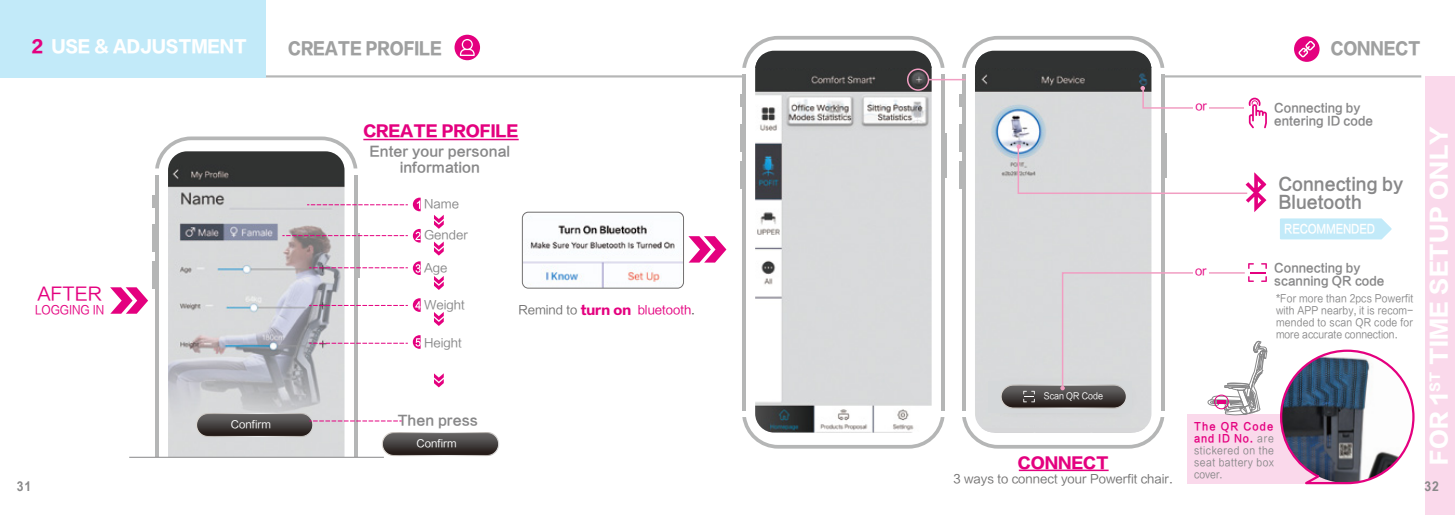
<style>
.page{position:relative;width:1455px;height:515px;background:#fff}
.page>*{position:absolute;margin:0;border:0;box-sizing:border-box;transform-origin:0 0}
.t1{font:21px "FZLTTHJW GB1 0";letter-spacing:.025em;color:#fff}
.t2{font:18px "FZLTHJW GB1 0";color:#e4007f}
.t3{font:17.4px/18px "FZLTCHJW GB1 0";color:#888889;scale:.95 1}
.t4{font:16.5px "FZLTTHJW GB1 0";color:#9fa0a0;scale:.9 1}
.t5{font:16.5px "FZLTTHJW GB1 0";color:#fff;scale:.95 1}
.t6{font:15px "FZLTTHJW GB1 0";color:#e4007f}
.t7{font:13.5px/16.5px "FZLTZHK GBK1 0";color:#888889;text-align:center}
.t8{font:700 13.5px "Arial Narrow";color:#888889;scale:1.1 1}
.t9{font:12px/13.5px "FZLTCHJW GB1 0";color:#888889;scale:.95 1}
.t10{font:12px "FZLTHJW GB1 0";color:#727171}
.t11{font:12px "FZLTHJW GB1 0";color:#e4007f}
.t12{font:12px "FZLTHJW GB1 0";color:#888889}
.t13{font:12px "FZLTZHK GBK1 0";letter-spacing:-.025em;color:#fff;scale:.82 1}
.t14{font:12px "FZLTHJW GB1 0";color:#e4007f;scale:.9 1}
.t15{font:10.5px/12px "FZLTHJW GB1 0";letter-spacing:.025em;color:#888889;text-align:justify;scale:.9 1}
.t16{font:10.5px/12px "FZLTZHK GBK1 0";letter-spacing:.12em;color:#e4007f;scale:.9 1}
.t17{font:10.5px "FZLTHJW GB1 0";color:#fff}
.t18{font:9px "FZLTHJW GB1 0";color:#fff;scale:.9 1}
.s1{color:#e4007f}
.s2{color:#727171}
.s3{font-family:"FZLTTHJW GB1 0"}
.s4{color:#595757}
.s5{font-family:"FZLTHJW GB1 0";color:#888889}
</style>
<div class="page">
<hr style="left:206px;top:75px;width:1215px;height:2px;background:#b5b6b6">
<div style="left:962px;top:70px;width:200px;height:20px;background:#fff"></div>
<img style="left:975px;top:68px;width:176px;height:195px">
<svg style="left:959px;top:94px;width:2px;height:13px"></svg>
<hr style="left:959px;top:123px;width:2px;height:28px;background:#b5b6b6">
<hr style="left:959px;top:161px;width:2px;height:27px;background:#b5b6b6">
<hr style="left:1164px;top:133px;width:2px;height:45px;background:#b5b6b6">
<svg style="left:962px;top:36px;width:202px;height:32px"></svg>
<svg style="left:1161px;top:74px;width:3px;height:189px"></svg>
<svg style="left:961px;top:74px;width:4px;height:189px"></svg>
<div style="left:743px;top:64px;width:218px;height:20px;background:#fff"></div>
<svg style="left:382px;top:432px;width:116px;height:23px;background:#44403f"></svg>
<div style="left:382px;top:432px;width:117px;height:24px;border:1px solid #fff;border-radius:11px"></div>
<div style="left:1186px;top:414px;width:165px;height:70px;background:#fad9eb"></div>
<div style="left:1424px;top:76px;width:30px;height:438px;background:#fad9eb"></div>
<div style="left:0;top:0;width:265px;height:77px;background:#c2eaf9"></div>
<svg style="left:153px;top:195px;width:2px;height:13px"></svg>
<hr style="left:153px;top:224px;width:2px;height:28px;background:#b5b6b6">
<hr style="left:153px;top:261px;width:2px;height:28px;background:#b5b6b6">
<hr style="left:357px;top:233px;width:2px;height:45px;background:#b5b6b6">
<svg style="left:155px;top:136px;width:202px;height:32px"></svg>
<hr style="left:354px;top:175px;width:3px;height:336px;background:#b5b6b6">
<hr style="left:155px;top:175px;width:4px;height:336px;background:#b5b6b6">
<img style="left:168px;top:151px;width:176px;height:305px">
<div style="left:126px;top:457px;width:261px;height:57px;background:#fff"></div>
<hr style="left:129px;top:456px;width:255px;height:1px;background:#888889">
<svg style="left:1140px;top:86px;width:126px;height:42px"></svg>
<svg style="left:1293px;top:36px;width:26px;height:26px"></svg>
<svg style="left:1298px;top:41px;width:17px;height:16px"></svg>
<div style="left:454px;top:35px;width:26px;height:25px;background:#e4007f;border-radius:50%"></div>
<svg style="left:460px;top:39px;width:14px;height:17px"></svg>
<svg style="left:110px;top:287px;width:38px;height:26px"></svg>
<svg style="left:688px;top:236px;width:38px;height:26px"></svg>
<svg style="left:1280px;top:218px;width:111px;height:21px;background:#c5ebf9"></svg>
<div style="left:1193px;top:100px;width:15px;height:11px;background:#fff"></div>
<svg style="left:307px;top:197px;width:113px;height:14px"></svg>
<svg style="left:282px;top:229px;width:138px;height:13px"></svg>
<svg style="left:309px;top:261px;width:111px;height:14px"></svg>
<svg style="left:309px;top:298px;width:111px;height:14px"></svg>
<svg style="left:309px;top:335px;width:111px;height:13px"></svg>
<svg style="left:434px;top:215px;width:10px;height:14px"></svg>
<svg style="left:434px;top:241px;width:10px;height:14px"></svg>
<svg style="left:434px;top:276px;width:10px;height:14px"></svg>
<svg style="left:434px;top:312px;width:10px;height:14px"></svg>
<svg style="left:434px;top:373px;width:10px;height:14px"></svg>
<hr style="left:363px;top:139px;width:155px;height:1px;background:#e4007f">
<hr style="left:1018px;top:469px;width:90px;height:2px;background:#e4007f">
<img style="left:522px;top:212px;width:161px;height:76px">
<div style="left:522px;top:212px;width:161px;height:76px;border:1px solid #727171;border-radius:6px"></div>
<svg style="left:1280px;top:349px;width:135px;height:136px"></svg>
<img style="left:755px;top:68px;width:176px;height:349px">
<svg style="left:740px;top:94px;width:2px;height:13px"></svg>
<hr style="left:740px;top:123px;width:2px;height:28px;background:#b5b6b6">
<hr style="left:740px;top:161px;width:2px;height:27px;background:#b5b6b6">
<hr style="left:944px;top:133px;width:2px;height:45px;background:#b5b6b6">
<svg style="left:742px;top:36px;width:202px;height:32px"></svg>
<hr style="left:941px;top:74px;width:3px;height:336px;background:#b5b6b6">
<svg style="left:742px;top:417px;width:202px;height:31px"></svg>
<hr style="left:742px;top:74px;width:3px;height:336px;background:#b5b6b6">
<svg style="left:1016px;top:144px;width:250px;height:68px"></svg>
<svg style="left:962px;top:263px;width:305px;height:185px"></svg>
<div style="left:1193px;top:265px;width:15px;height:11px;background:#fff"></div>
<div style="left:906px;top:68px;width:23px;height:23px;border:2px solid #f19ec2;border-radius:50%"></div>
<hr style="left:928px;top:79px;width:37px;height:1px;background:#f19ec2">
<div style="left:196px;top:413px;width:117px;height:24px;border:1px solid #fff;border-radius:11px"></div>
<svg style="left:196px;top:413px;width:205px;height:23px"></svg>
<h3 class="t5" style="left:32px;top:37px;width:228px"><span class="s1">2</span> USE &amp; ADJUSTMENT</h3>
<h3 class="t4" style="left:288px;top:39px;width:172px">CREATE PROFILE</h3>
<h3 class="t4" style="left:1330px;top:39px;width:101px">CONNECT</h3>
<h2 class="t2" style="left:37px;top:284px;width:66px">AFTER</h2>
<p class="t14" style="left:35px;top:303px;width:78px">LOGGING IN</p>
<p class="t8" style="left:17px;top:478px;width:14px">31</p>
<p class="t17" style="left:231px;top:418px;width:42px">Confirm</p>
<h3 class="t6" style="left:363px;top:122px;width:156px">CREATE PROFILE</h3>
<p class="t7" style="left:369px;top:143px;width:142px">Enter your personal information</p>
<p class="t12" style="left:424px;top:197px;width:36px">Name</p>
<p class="t12" style="left:424px;top:228px;width:45px">Gender</p>
<p class="t12" style="left:424px;top:261px;width:25px">Age</p>
<p class="t12" style="left:424px;top:298px;width:42px">Weight</p>
<p class="t12" style="left:424px;top:336px;width:39px">Height</p>
<p class="t7" style="left:398px;top:412px;width:82px">Then press</p>
<p class="t17" style="left:416px;top:437px;width:42px">Confirm</p>
<p class="t11" style="left:518px;top:303px;width:178px"><span class="s2">Remind to</span> <span class="s3">turn on</span> bluetooth<span class="s4">.</span></p>
<p class="t18" style="left:1043px;top:391px;width:67px">Scan QR Code</p>
<h3 class="t6" style="left:1017px;top:454px;width:92px">CONNECT</h3>
<p class="t10" style="left:953px;top:472px;width:221px">3 ways to connect your Powerfit chair.</p>
<p class="t11" style="left:1195px;top:99px;width:13px">or</p>
<p class="t11" style="left:1195px;top:264px;width:13px">or</p>
<p class="t9" style="left:1273px;top:101px;width:105px">Connecting by entering ID code</p>
<h3 class="t3" style="left:1278px;top:175px;width:133px">Connecting by<br>Bluetooth</h3>
<p class="t13" style="left:1283px;top:222px;width:112px">RECOMMENDED</p>
<p class="t9" style="left:1273px;top:261px;width:117px">Connecting by scanning QR code</p>
<p class="t15" style="left:1275px;top:293px;width:154px">*For more than 2pcs Powerfit with APP nearby, it is recom&shy;mended to scan QR code for more accurate connection.</p>
<p class="t16" style="left:1193px;top:420px;width:90px">The QR Code and ID No. <span class="s5">are</span></p>
<p class="t15" style="left:1193px;top:444px;width:90px">stickered on the seat battery box cover.</p>
<h1 class="t1" style="left:1427px;top:465px;width:340px;rotate:-90deg">FOR 1<sup>ST</sup> TIME SETUP ONLY</h1>
<p class="t8" style="left:1424px;top:478px;width:14px">32</p>
</div>
